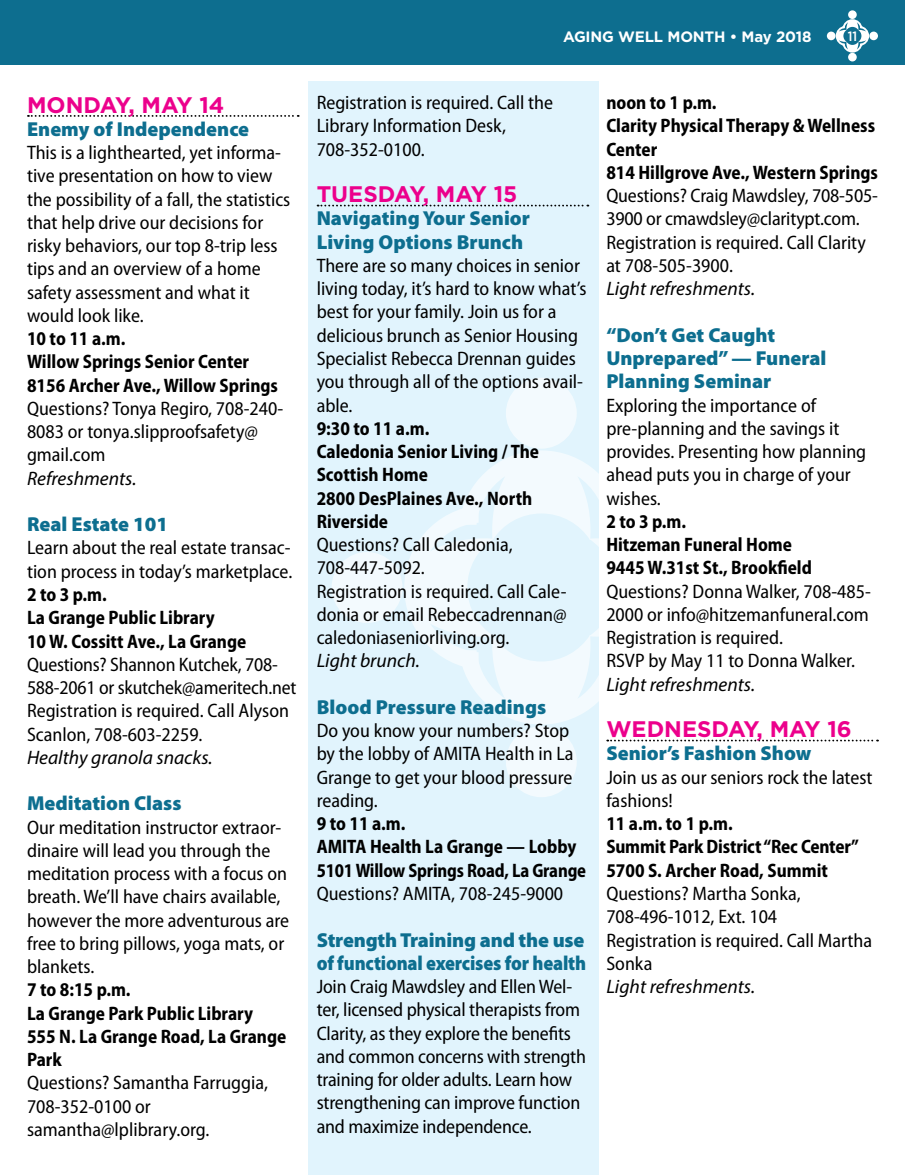
<style>
.page{position:relative;width:905px;height:1175px;background:#fff}
.page>*{position:absolute;margin:0;border:0;box-sizing:border-box;transform-origin:0 0}
.t1{font:700 22.5px "Gotham";color:#ec008c}
.t2{font:900 20.25px/23.2px "Myriad Pro";color:#0d6e8f}
.t3{font:semi-condensed 19.5px/23.2px "Myriad Pro";color:#000}
.t4{font:700 semi-condensed 19.5px/23.2px "Myriad Pro";color:#000;scale:.95 1}
.t5{font:italic 19.5px "Myriad Pro";color:#000}
.t6{font:700 15px "Gotham";letter-spacing:-.01em;color:#fff}
.t7{font:500 13.5px "Gotham Narrow";color:#fff}
</style>
<div class="page">
<div style="left:308px;top:81px;width:290px;height:1093px;background:#e1f4fd"></div>
<div style="left:506px;top:378px;width:70px;height:70px;background:#f3fafe;border-radius:50%"></div>
<div style="left:506px;top:726px;width:70px;height:71px;background:#f3fafe;border-radius:50%"></div>
<div style="left:331px;top:552px;width:71px;height:71px;background:#f3fafe;border-radius:50%"></div>
<svg style="left:404px;top:450px;width:195px;height:274px"></svg>
<div style="left:0;top:0;width:904px;height:64px;background:#0d6e8f"></div>
<div style="left:848px;top:10px;width:8px;height:9px;background:#fff;border-radius:50%"></div>
<div style="left:848px;top:53px;width:8px;height:8px;background:#fff;border-radius:50%"></div>
<div style="left:869px;top:32px;width:9px;height:8px;background:#fff;border-radius:50%"></div>
<div style="left:826px;top:32px;width:9px;height:8px;background:#fff;border-radius:50%"></div>
<svg style="left:835px;top:19px;width:34px;height:34px"></svg>
<svg style="left:28px;top:115px;width:271px;height:2px"></svg>
<svg style="left:317px;top:205px;width:271px;height:1px"></svg>
<svg style="left:607px;top:739px;width:271px;height:2px"></svg>
<p class="t1" style="left:27px;top:90px;width:19px">MONDAY</p>
<p class="t1" style="left:128px;top:90px;width:31px">, MAY</p>
<p class="t1" style="left:199px;top:90px;width:26px">14</p>
<p class="t2" style="left:27px;top:118px;width:224px">Enemy of Independence</p>
<p class="t3" style="left:27px;top:141px;width:265px">This is a lighthearted, yet informa&shy;tive presentation on how to view the possibility of a fall, the statistics that help drive our decisions for risky behaviors, our top 8-trip less tips and an overview of a home safety assessment and what it would look like.</p>
<p class="t4" style="left:27px;top:327px;width:266px">10 to 11 a.m.<br>Willow Springs Senior Center<br>8156 Archer Ave., Willow Springs</p>
<p class="t3" style="left:27px;top:397px;width:258px">Questions? Tonya Regiro, 708-240-<br>8083 or tonya.slipproofsafety@ gmail.com</p>
<p class="t5" style="left:27px;top:466px;width:111px">Refreshments.</p>
<p class="t2" style="left:27px;top:513px;width:142px">Real Estate 101</p>
<p class="t3" style="left:27px;top:537px;width:267px">Learn about the real estate transac&shy;tion process in today’s marketplace.</p>
<p class="t4" style="left:27px;top:583px;width:232px">2 to 3 p.m.<br>La Grange Public Library<br>10 W. Cossitt Ave., La Grange</p>
<p class="t3" style="left:27px;top:653px;width:271px">Questions? Shannon Kutchek, 708- 588-2061 or skutchek@ameritech.net Registration is required. Call Alyson Scanlon, 708-603-2259.</p>
<p class="t5" style="left:27px;top:745px;width:187px">Healthy granola snacks.</p>
<p class="t2" style="left:27px;top:792px;width:156px">Meditation Class</p>
<p class="t3" style="left:27px;top:816px;width:264px">Our meditation instructor extraor&shy;dinaire will lead you through the meditation process with a focus on breath. We’ll have chairs available, however the more adventurous are free to bring pillows, yoga mats, or blankets.</p>
<p class="t4" style="left:27px;top:978px;width:274px">7 to 8:15 p.m.<br>La Grange Park Public Library<br>555 N. La Grange Road, La Grange<br>Park</p>
<p class="t3" style="left:27px;top:1071px;width:242px">Questions? Samantha Farruggia,<br>708-352-0100 or samantha@lplibrary.org.</p>
<p class="t6" style="left:563px;top:26px;width:250px">AGING WELL MONTH • MAY 2018</p>
<p class="t7" style="left:847px;top:27px;width:11px">11</p>
<p class="t3" style="left:316px;top:91px;width:238px">Registration is required. Call the<br>Library Information Desk,<br>708-352-0100.</p>
<p class="t1" style="left:316px;top:179px;width:17px">TUESDAY</p>
<p class="t1" style="left:423px;top:179px;width:31px">, MAY</p>
<p class="t1" style="left:493px;top:179px;width:25px">15</p>
<p class="t2" style="left:316px;top:207px;width:215px">Navigating Your Senior<br>Living Options Brunch</p>
<p class="t3" style="left:316px;top:254px;width:271px">There are so many choices in senior living today, it’s hard to know what’s best for your family. Join us for a delicious brunch as Senior Housing<br>Specialist Rebecca Drennan guides you through all of the options avail&shy;able.</p>
<p class="t4" style="left:316px;top:417px;width:236px">9:30 to 11 a.m.<br>Caledonia Senior Living / The<br>Scottish Home<br>2800 DesPlaines Ave., North<br>Riverside</p>
<p class="t3" style="left:316px;top:533px;width:251px">Questions? Call Caledonia,<br>708-447-5092.<br>Registration is required. Call Cale&shy;donia or email Rebeccadrennan@ caledoniaseniorliving.org.</p>
<p class="t5" style="left:316px;top:649px;width:105px">Light brunch.</p>
<p class="t2" style="left:316px;top:695px;width:231px">Blood Pressure Readings</p>
<p class="t3" style="left:316px;top:719px;width:258px">Do you know your numbers? Stop by the lobby of AMITA Health in La<br>Grange to get your blood pressure reading.</p>
<p class="t4" style="left:316px;top:812px;width:285px">9 to 11 a.m.<br>AMITA Health La Grange — Lobby<br>5101 Willow Springs Road, La Grange</p>
<p class="t3" style="left:316px;top:882px;width:248px">Questions? AMITA, 708-245-9000</p>
<p class="t2" style="left:316px;top:928px;width:271px">Strength Training and the use of functional exercises for health</p>
<p class="t3" style="left:316px;top:975px;width:271px">Join Craig Mawdsley and Ellen Wel&shy;ter, licensed physical therapists from Clarity, as they explore the benefits and common concerns with strength training for older adults. Learn how strengthening can improve function and maximize independence.</p>
<p class="t4" style="left:606px;top:91px;width:287px">noon to 1 p.m.<br>Clarity Physical Therapy &amp; Wellness<br>Center<br>814 Hillgrove Ave., Western Springs</p>
<p class="t3" style="left:606px;top:184px;width:273px">Questions? Craig Mawdsley, 708-505-<br>3900 or cmawdsley@claritypt.com.<br>Registration is required. Call Clarity at 708-505-3900.</p>
<p class="t5" style="left:606px;top:277px;width:150px">Light refreshments.</p>
<p class="t2" style="left:606px;top:323px;width:221px">“Don’t Get Caught<br>Unprepared” — Funeral<br>Planning Seminar</p>
<p class="t3" style="left:606px;top:394px;width:261px">Exploring the importance of pre-planning and the savings it provides. Presenting how planning ahead puts you in charge of your wishes.</p>
<p class="t4" style="left:606px;top:510px;width:218px">2 to 3 p.m.<br>Hitzeman Funeral Home<br>9445 W.31st St., Brookfield</p>
<p class="t3" style="left:606px;top:580px;width:266px">Questions? Donna Walker, 708-485-<br>2000 or info@hitzemanfuneral.com<br>Registration is required.<br>RSVP by May 11 to Donna Walker.</p>
<p class="t5" style="left:606px;top:672px;width:150px">Light refreshments.</p>
<p class="t1" style="left:606px;top:714px;width:18px">WEDNESDAY</p>
<p class="t1" style="left:756px;top:714px;width:31px">, MAY</p>
<p class="t1" style="left:827px;top:714px;width:26px">16</p>
<p class="t2" style="left:606px;top:742px;width:206px">Senior’s Fashion Show</p>
<p class="t3" style="left:606px;top:766px;width:268px">Join us as our seniors rock the latest fashions!</p>
<p class="t4" style="left:606px;top:812px;width:267px">11 a.m. to 1 p.m.<br>Summit Park District “Rec Center”<br>5700 S. Archer Road, Summit</p>
<p class="t3" style="left:606px;top:882px;width:267px">Questions? Martha Sonka,<br>708-496-1012, Ext. 104<br>Registration is required. Call Martha<br>Sonka</p>
<p class="t5" style="left:606px;top:974px;width:150px">Light refreshments.</p>
</div>
